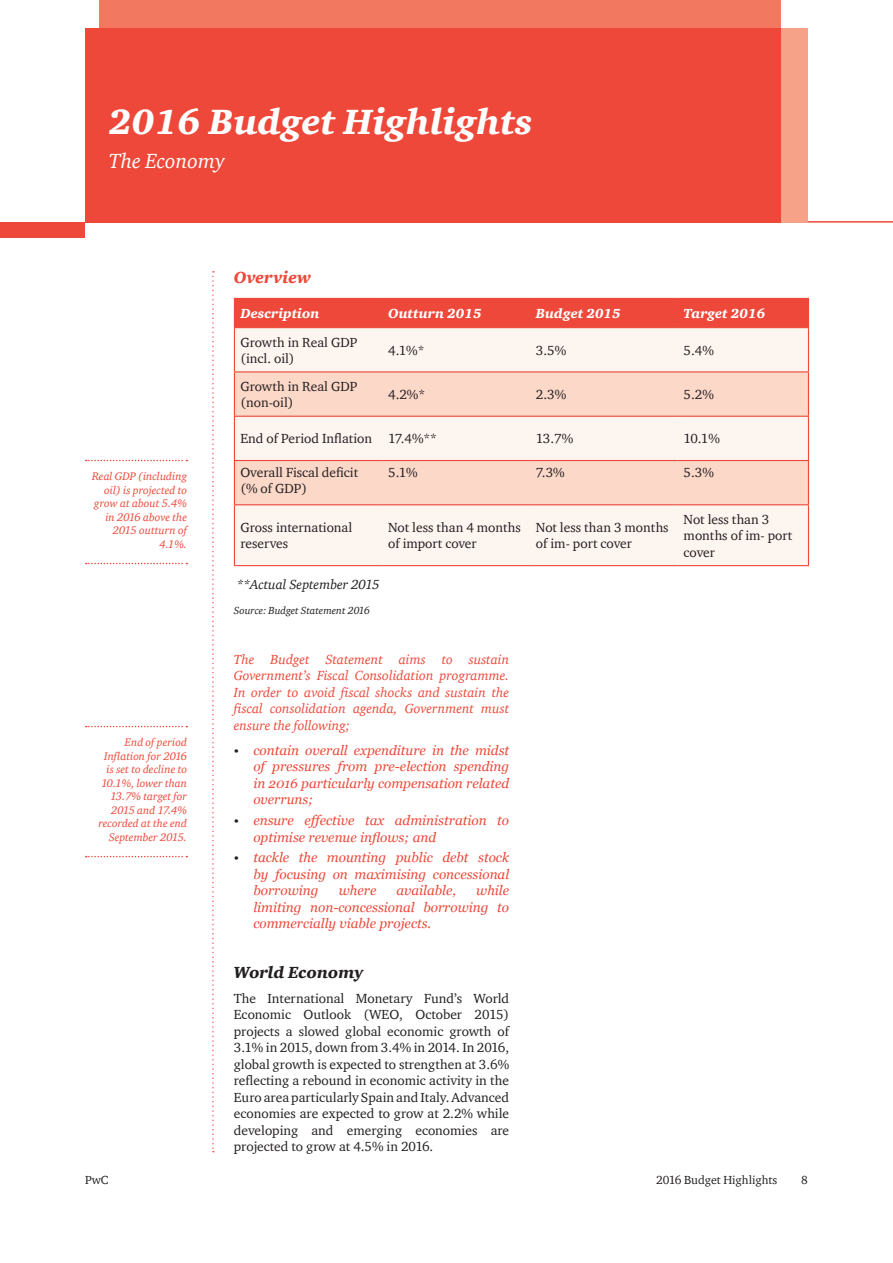
<style>
.page{position:relative;width:893px;height:1263px;background:#fff}
.page>*{position:absolute;margin:0;border:0;box-sizing:border-box;transform-origin:0 0}
.t1{font:italic 900 36px "ITC Charter Com";color:#fff}
.t2{font:italic 21px "ITC Charter Com";color:#fff}
.t3{font:italic 900 16.5px "ITC Charter Com";color:#231f20}
.t4{font:italic 900 16.5px "ITC Charter Com";color:#ed4839}
.t5{font:13.5px/16.5px "ITC Charter Com";color:#231f20}
.t6{font:italic 13.5px/16.5px "Georgia";color:#ed4839;text-align:justify}
.t7{font:italic 13.5px/16.5px "ITC Charter Com";color:#ed4839;text-align:justify}
.t8{font:italic 900 13.5px "ITC Charter Com";color:#fff}
.t9{font:italic 13.5px "ITC Charter Com";color:#231f20}
.t10{font:12px "ITC Charter Com";color:#231f20}
.t11{font:italic 11.25px/13.5px "ITC Charter Com";color:#ed4839;text-align:right}
.t12{font:italic 10.5px "ITC Charter Com";color:#231f20}
.s1{font-style:normal;color:#231f20}
</style>
<div class="page">
<hr style="left:85px;top:221px;width:808px;height:2px;background:#ed4839">
<div style="left:0;top:222px;width:85px;height:16px;background:#ed4839"></div>
<div style="left:99px;top:0;width:682px;height:55px;background:#f27960"></div>
<div style="left:85px;top:28px;width:717px;height:195px;background:#ed4839"></div>
<div style="left:781px;top:28px;width:27px;height:195px;background:#f6a289"></div>
<svg style="left:86px;top:460px;width:101px;height:1px"></svg>
<svg style="left:86px;top:563px;width:101px;height:1px"></svg>
<svg style="left:86px;top:726px;width:101px;height:1px"></svg>
<svg style="left:86px;top:856px;width:101px;height:1px"></svg>
<div style="left:235px;top:328px;width:573px;height:237px;background:#fdf5f0"></div>
<svg style="left:235px;top:372px;width:573px;height:132px;fill:#fcd8c9"></svg>
<hr style="left:234px;top:416px;width:148px;height:1px;background:#ed4839">
<hr style="left:382px;top:416px;width:148px;height:1px;background:#ed4839">
<hr style="left:530px;top:416px;width:148px;height:1px;background:#ed4839">
<hr style="left:678px;top:416px;width:131px;height:1px;background:#ed4839">
<hr style="left:234px;top:460px;width:148px;height:1px;background:#ed4839">
<hr style="left:382px;top:460px;width:148px;height:1px;background:#ed4839">
<hr style="left:530px;top:460px;width:148px;height:1px;background:#ed4839">
<hr style="left:678px;top:460px;width:131px;height:1px;background:#ed4839">
<hr style="left:234px;top:371px;width:148px;height:1px;background:#ed4839">
<hr style="left:382px;top:371px;width:148px;height:1px;background:#ed4839">
<hr style="left:530px;top:371px;width:148px;height:1px;background:#ed4839">
<hr style="left:678px;top:371px;width:131px;height:1px;background:#ed4839">
<hr style="left:234px;top:504px;width:148px;height:1px;background:#ed4839">
<hr style="left:382px;top:504px;width:148px;height:1px;background:#ed4839">
<hr style="left:530px;top:504px;width:148px;height:1px;background:#ed4839">
<hr style="left:678px;top:504px;width:131px;height:1px;background:#ed4839">
<div style="left:234px;top:298px;width:575px;height:30px;background:#ed4839"></div>
<hr style="left:234px;top:328px;width:1px;height:43px;background:#ed4839">
<hr style="left:808px;top:328px;width:1px;height:43px;background:#ed4839">
<hr style="left:234px;top:372px;width:1px;height:44px;background:#ed4839">
<hr style="left:808px;top:372px;width:1px;height:44px;background:#ed4839">
<hr style="left:234px;top:417px;width:1px;height:43px;background:#ed4839">
<hr style="left:808px;top:417px;width:1px;height:43px;background:#ed4839">
<hr style="left:234px;top:461px;width:1px;height:43px;background:#ed4839">
<hr style="left:808px;top:461px;width:1px;height:43px;background:#ed4839">
<hr style="left:234px;top:505px;width:1px;height:60px;background:#ed4839">
<hr style="left:808px;top:505px;width:1px;height:60px;background:#ed4839">
<hr style="left:234px;top:565px;width:148px;height:1px;background:#ed4839">
<hr style="left:382px;top:565px;width:148px;height:1px;background:#ed4839">
<hr style="left:530px;top:565px;width:148px;height:1px;background:#ed4839">
<hr style="left:678px;top:565px;width:131px;height:1px;background:#ed4839">
<svg style="left:212px;top:271px;width:2px;height:881px"></svg>
<h1 class="t1" style="left:109px;top:100px;width:425px">2016 Budget Highlights</h1>
<h2 class="t2" style="left:109px;top:148px;width:118px">The Economy</h2>
<p class="t11" style="left:92px;top:470px;width:96px">Real GDP (including oil) is projected to grow at about 5.4% in 2016 above the<br>2015 outturn of<br>4.1%.</p>
<p class="t11" style="left:98px;top:736px;width:90px">End of period<br>Inflation for 2016 is set to decline to<br>10.1%, lower than<br>13.7% target for<br>2015 and 17.4% recorded at the end<br>September 2015.</p>
<p class="t4" style="left:234px;top:268px;width:79px">Overview</p>
<p class="t8" style="left:240px;top:305px;width:81px">Description</p>
<p class="t8" style="left:388px;top:305px;width:95px">Outturn 2015</p>
<p class="t8" style="left:536px;top:305px;width:86px">Budget 2015</p>
<p class="t8" style="left:684px;top:305px;width:83px">Target 2016</p>
<p class="t5" style="left:240px;top:333px;width:118px">Growth in Real GDP (incl. oil)</p>
<p class="t5" style="left:388px;top:342px;width:38px">4.1%*</p>
<p class="t5" style="left:536px;top:342px;width:32px">3.5%</p>
<p class="t5" style="left:684px;top:342px;width:32px">5.4%</p>
<p class="t5" style="left:240px;top:378px;width:118px">Growth in Real GDP (non-oil)</p>
<p class="t5" style="left:388px;top:386px;width:39px">4.2%*</p>
<p class="t5" style="left:536px;top:386px;width:32px">2.3%</p>
<p class="t5" style="left:684px;top:386px;width:32px">5.2%</p>
<p class="t5" style="left:240px;top:430px;width:198px">End of Period Inflation 17.4%**</p>
<p class="t5" style="left:536px;top:430px;width:39px">13.7%</p>
<p class="t5" style="left:684px;top:430px;width:38px">10.1%</p>
<p class="t5" style="left:240px;top:463px;width:119px">Overall Fiscal deficit (% of GDP)</p>
<p class="t5" style="left:388px;top:463px;width:31px">5.1%</p>
<p class="t5" style="left:536px;top:463px;width:30px">7.3%</p>
<p class="t5" style="left:684px;top:463px;width:32px">5.3%</p>
<p class="t5" style="left:240px;top:519px;width:113px">Gross international reserves</p>
<p class="t5" style="left:388px;top:519px;width:134px">Not less than 4 months of import cover</p>
<p class="t5" style="left:536px;top:519px;width:134px">Not less than 3 months of im- port cover</p>
<p class="t5" style="left:684px;top:511px;width:110px">Not less than 3 months of im- port cover</p>
<p class="t9" style="left:237px;top:577px;width:144px">**Actual September 2015</p>
<p class="t12" style="left:234px;top:605px;width:138px">Source: Budget Statement 2016</p>
<p class="t7" style="left:234px;top:651px;width:277px">The Budget Statement aims to sustain Government’s Fiscal Consolidation programme.<br>In order to avoid fiscal shocks and sustain the fiscal consolidation agenda, Government must ensure the following;</p>
<p class="t6" style="left:253px;top:741px;width:257px;text-indent:-19px"><span class="s1">•</span> contain overall expenditure in the midst of pressures from pre-election spending in 2016 particularly compensation related overruns;</p>
<p class="t6" style="left:253px;top:812px;width:257px;text-indent:-19px"><span class="s1">•</span> ensure effective tax administration to optimise revenue inflows; and</p>
<p class="t6" style="left:253px;top:849px;width:257px;text-indent:-19px"><span class="s1">•</span> tackle the mounting public debt stock by focusing on maximising concessional borrowing</p>
<p class="t6" style="left:253px;top:882px;width:257px;text-indent:223px">while limiting non-concessional borrowing to commercially viable projects.</p>
<p class="t3" style="left:234px;top:962px;width:131px">World Economy</p>
<p class="t5" style="left:234px;top:990px;width:277px;text-align:justify">The International Monetary Fund’s World Economic Outlook (WEO, October 2015) projects a slowed global economic growth of 3.1% in 2015, down from 3.4% in 2014. In 2016, global growth is expected to strengthen at 3.6% reflecting a rebound in economic activity in the Euro area particularly Spain and Italy. Advanced economies are expected to grow at 2.2% while developing and emerging economies are projected to grow at 4.5% in 2016.</p>
<p class="t6" style="left:339px;top:882px;width:39px">where</p>
<p class="t6" style="left:396px;top:882px;width:61px">available,</p>
<p class="t10" style="left:85px;top:1172px;width:25px">PwC</p>
<p class="t10" style="left:656px;top:1172px;width:123px">2016 Budget Highlights</p>
<p class="t10" style="left:801px;top:1172px;width:8px">8</p>
</div>
